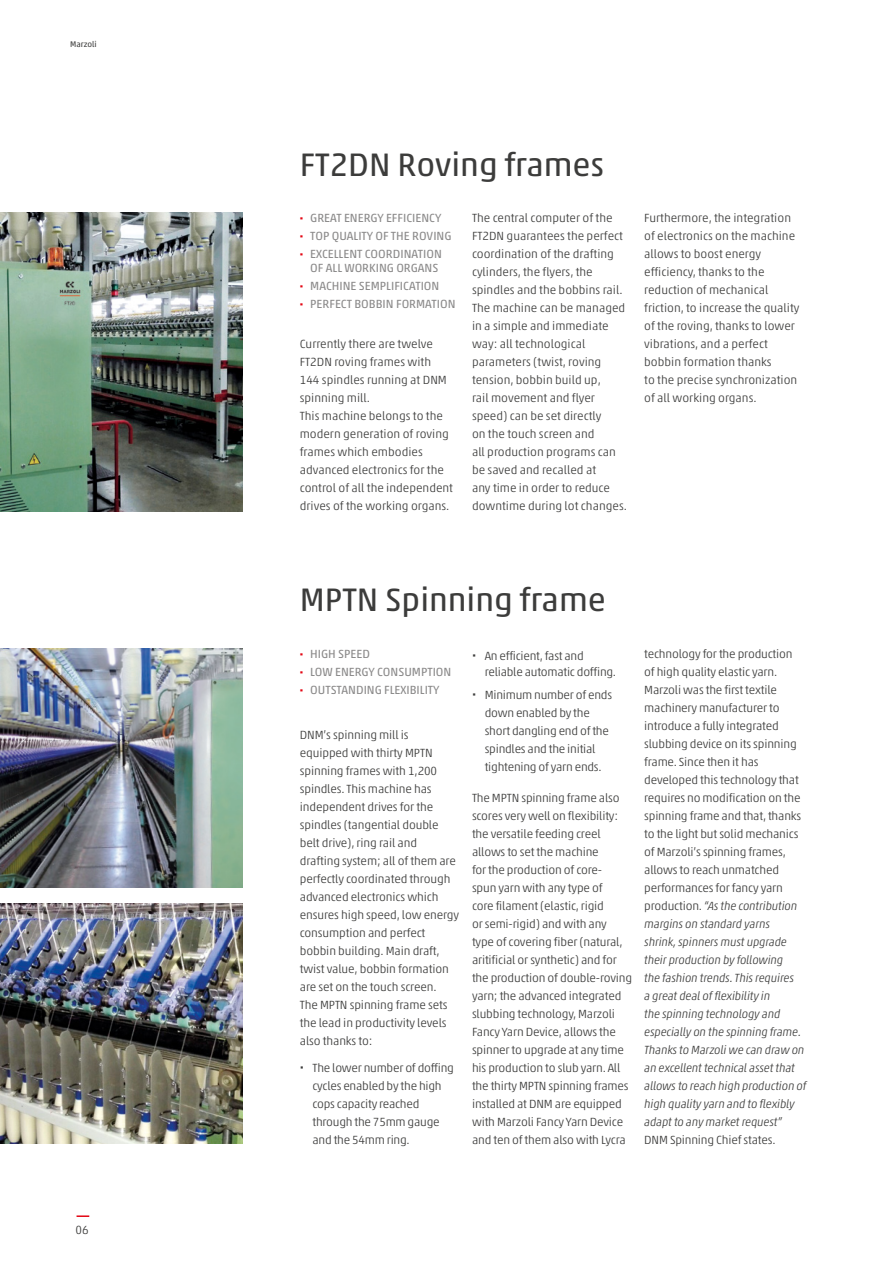
<style>
.page{position:relative;width:893px;height:1263px;background:#fff}
.page>*{position:absolute;margin:0;border:0;box-sizing:border-box;transform-origin:0 0}
.t1{font:33px "Akko W1 G";color:#3c3c3b}
.t2{font:300 12px/18px "Akko W1 G";letter-spacing:-.01em;color:#3c3c3b}
.t3{font:12px/18px "Akko W1 G";color:#8b8a8a}
.t4{font:8.25px "Akko W1 G";color:#3c3c3b}
.s1{font-weight:700;color:#e30613}
.s2{font-weight:500;font-size:15px}
.s3{font-style:italic}
</style>
<div class="page">
<svg style="left:77px;top:1215px;width:12px;height:2px"></svg>
<img style="left:0;top:213px;width:242px;height:298px">
<img style="left:0;top:648px;width:242px;height:239px">
<img style="left:0;top:904px;width:242px;height:239px">
<p class="t4" style="left:70px;top:39px;width:28px">Marzoli</p>
<p class="t2" style="left:75px;top:1220px;width:15px">06</p>
<h1 class="t1" style="left:300px;top:141px;width:306px">FT2DN Roving frames</h1>
<p class="t3" style="left:300px;top:208px;width:153px"><span class="s1">·</span> GREAT ENERGY EFFICIENCY<br><span class="s1">·</span> TOP QUALITY OF THE ROVING <span class="s1">·</span> EXCELLENT COORDINATION</p>
<p class="t3" style="left:300px;top:258px;width:157px;text-indent:10px">OF ALL WORKING ORGANS<br><span class="s1">·</span> MACHINE SEMPLIFICATION<br><span class="s1">·</span> PERFECT BOBBIN FORMATION</p>
<p class="t2" style="left:300px;top:334px;width:155px">Currently there are twelve<br>FT2DN roving frames with<br>144 spindles running at DNM spinning mill.<br>This machine belongs to the modern generation of roving frames which embodies advanced electronics for the control of all the independent drives of the working organs.</p>
<p class="t2" style="left:472px;top:208px;width:156px">The central computer of the<br>FT2DN guarantees the perfect coordination of the drafting cylinders, the flyers, the spindles and the bobbins rail.<br>The machine can be managed in a simple and immediate way: all technological parameters (twist, roving tension, bobbin build up,<br>rail movement and flyer speed) can be set directly<br>on the touch screen and<br>all production programs can be saved and recalled at<br>any time in order to reduce downtime during lot changes.</p>
<p class="t2" style="left:644px;top:208px;width:157px">Furthermore, the integration of electronics on the machine allows to boost energy efficiency, thanks to the reduction of mechanical friction, to increase the quality of the roving, thanks to lower vibrations, and a perfect bobbin formation thanks<br>to the precise synchronization of all working organs.</p>
<h1 class="t1" style="left:300px;top:576px;width:308px">MPTN Spinning frame</h1>
<p class="t3" style="left:300px;top:644px;width:153px"><span class="s1">·</span> HIGH SPEED<br><span class="s1">·</span> LOW ENERGY CONSUMPTION <span class="s1">·</span> OUTSTANDING FLEXIBILITY</p>
<p class="t2" style="left:300px;top:725px;width:161px">DNM’s spinning mill is equipped with thirty MPTN spinning frames with 1,200 spindles. This machine has independent drives for the spindles (tangential double belt drive), ring rail and drafting system; all of them are perfectly coordinated through advanced electronics which ensures high speed, low energy consumption and perfect bobbin building. Main draft, twist value, bobbin formation are set on the touch screen.<br>The MPTN spinning frame sets the lead in productivity levels also thanks to:</p>
<p class="t2" style="left:313px;top:1058px;width:143px;text-indent:-13px"><span class="s2">·</span> The lower number of doffing cycles enabled by the high cops capacity reached through the 75mm gauge and the 54mm ring.</p>
<p class="t2" style="left:485px;top:647px;width:133px;line-height:16.5px;text-indent:-13px"><span class="s2">·</span> An efficient, fast and reliable automatic doffing.</p>
<p class="t2" style="left:485px;top:685px;width:129px;text-indent:-13px"><span class="s2">·</span> Minimum number of ends down enabled by the short dangling end of the spindles and the initial tightening of yarn ends.</p>
<p class="t2" style="left:472px;top:788px;width:162px">The MPTN spinning frame also scores very well on flexibility: the versatile feeding creel allows to set the machine<br>for the production of core-<br>spun yarn with any type of<br>core filament (elastic, rigid<br>or semi-rigid) and with any<br>type of covering fiber (natural, aritificial or synthetic) and for the production of double-roving yarn; the advanced integrated slubbing technology, Marzoli<br>Fancy Yarn Device, allows the spinner to upgrade at any time his production to slub yarn. All the thirty MPTN spinning frames installed at DNM are equipped with Marzoli Fancy Yarn Device and ten of them also with Lycra</p>
<p class="t2" style="left:644px;top:644px;width:164px">technology for the production<br>of high quality elastic yarn.<br>Marzoli was the first textile machinery manufacturer to introduce a fully integrated slubbing device on its spinning frame. Since then it has developed this technology that requires no modification on the spinning frame and that, thanks to the light but solid mechanics of Marzoli’s spinning frames, allows to reach unmatched performances for fancy yarn production. <span class="s3">“As the contribution margins on standard yarns<br>shrink, spinners must upgrade their production by following<br>the fashion trends. This requires<br>a great deal of flexibility in<br>the spinning technology and especially on the spinning frame.<br>Thanks to Marzoli we can draw on an excellent technical asset that allows to reach high production of high quality yarn and to flexibly adapt to any market request”</span></p>
<p class="t2" style="left:644px;top:1130px;width:133px">DNM Spinning Chief states.</p>
</div>
